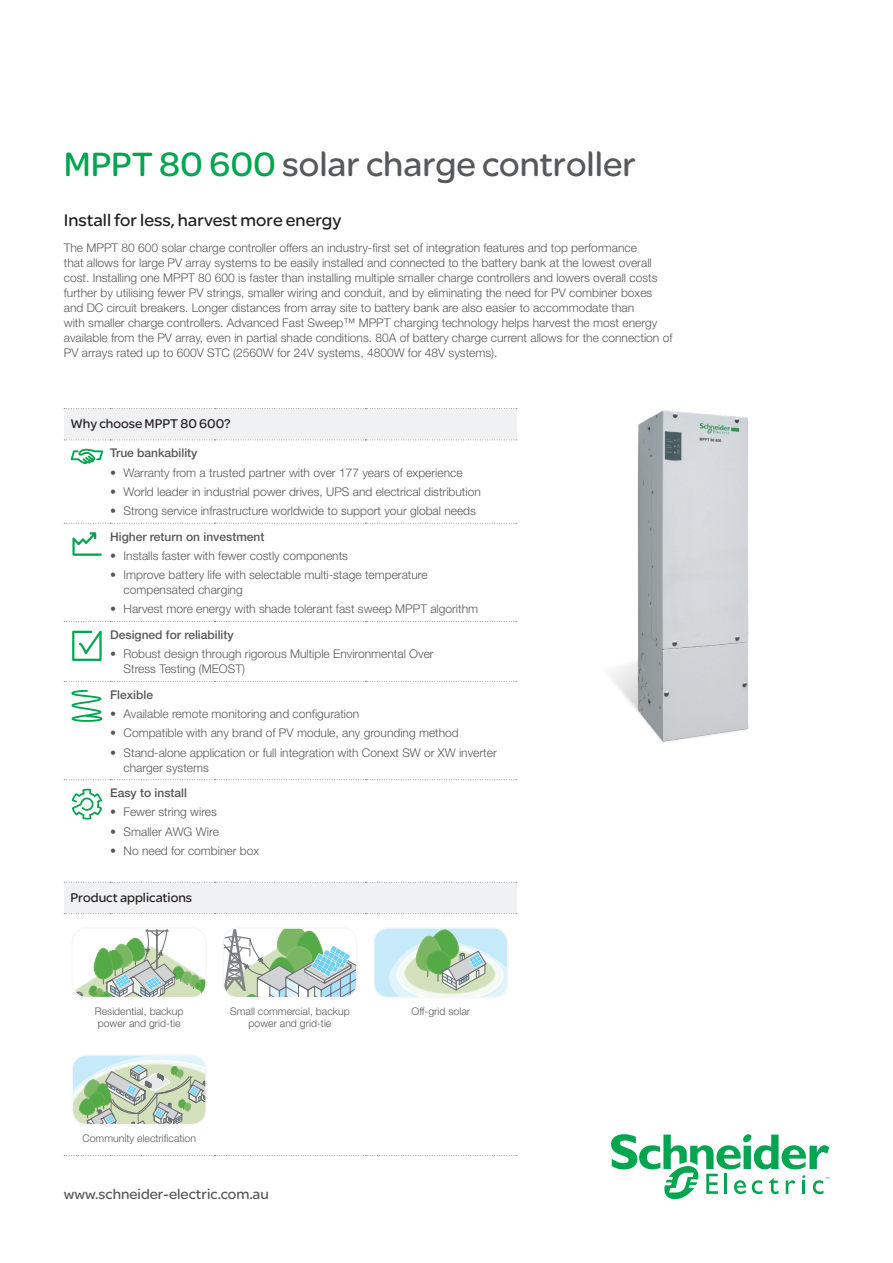
<style>
.page{position:relative;width:893px;height:1263px;background:#fff}
.page>*{position:absolute;margin:0;border:0;box-sizing:border-box;transform-origin:0 0}
.t1{font:36px "SE Optimist";color:#57585a}
.t2{font:18px "SE Optimist";color:#231f20}
.t3{font:15px "SE Optimist";color:#57585a}
.t4{font:13.5px "SE Optimist";color:#231f20}
.t5{font:300 12px/15px "Helvetica Neue";color:#57585a}
.t6{font:500 12px "Helvetica Neue";color:#57585a}
.t7{font:300 10.5px/12px "Helvetica Neue";color:#57585a}
.s1{color:#00a54f}
</style>
<div class="page">
<div style="left:64px;top:409px;width:452px;height:31px;background:#f0f1f2"></div>
<div style="left:64px;top:882px;width:452px;height:31px;background:#f0f1f2"></div>
<svg style="left:64px;top:408px;width:453px;height:1px"></svg>
<svg style="left:64px;top:439px;width:453px;height:1px"></svg>
<svg style="left:64px;top:523px;width:453px;height:1px"></svg>
<svg style="left:64px;top:621px;width:453px;height:1px"></svg>
<svg style="left:64px;top:681px;width:453px;height:1px"></svg>
<svg style="left:64px;top:779px;width:453px;height:1px"></svg>
<svg style="left:64px;top:882px;width:453px;height:1px"></svg>
<svg style="left:64px;top:913px;width:453px;height:1px"></svg>
<svg style="left:64px;top:1155px;width:453px;height:1px"></svg>
<svg style="left:71px;top:448px;width:32px;height:16px"></svg>
<svg style="left:72px;top:532px;width:30px;height:24px"></svg>
<svg style="left:72px;top:631px;width:30px;height:30px"></svg>
<svg style="left:71px;top:690px;width:32px;height:32px"></svg>
<svg style="left:72px;top:789px;width:30px;height:31px"></svg>
<svg style="left:75px;top:930px;width:129px;height:65px"></svg>
<div style="left:71px;top:927px;width:136px;height:71px;border:2px solid #f7f7f8;border-radius:15px"></div>
<svg style="left:225px;top:930px;width:130px;height:65px"></svg>
<div style="left:222px;top:927px;width:136px;height:71px;border:2px solid #f7f7f8;border-radius:15px"></div>
<svg style="left:376px;top:930px;width:130px;height:65px"></svg>
<div style="left:373px;top:927px;width:136px;height:71px;border:2px solid #f7f7f8;border-radius:15px"></div>
<svg style="left:74px;top:1057px;width:130px;height:65px"></svg>
<div style="left:71px;top:1054px;width:136px;height:71px;border:2px solid #f7f7f8;border-radius:15px"></div>
<svg style="left:611px;top:1134px;width:218px;height:66px"></svg>
<img style="left:610px;top:410px;width:139px;height:332px">
<h1 class="t1" style="left:64px;top:139px;width:574px"><span class="s1">MPPT 80 600</span> solar charge controller</h1>
<h2 class="t2" style="left:64px;top:207px;width:279px">Install for less, harvest more energy</h2>
<p class="t5" style="left:64px;top:240px;width:610px">The MPPT 80 600 solar charge controller offers an industry-first set of integration features and top performance<br>that allows for large PV array systems to be easily installed and connected to the battery bank at the lowest overall cost. Installing one MPPT 80 600 is faster than installing multiple smaller charge controllers and lowers overall costs further by utilising fewer PV strings, smaller wiring and conduit, and by eliminating the need for PV combiner boxes and DC circuit breakers. Longer distances from array site to battery bank are also easier to accommodate than<br>with smaller charge controllers. Advanced Fast Sweep™ MPPT charging technology helps harvest the most energy available from the PV array, even in partial shade conditions. 80A of battery charge current allows for the connection of PV arrays rated up to 600V STC (2560W for 24V systems, 4800W for 48V systems).</p>
<p class="t4" style="left:71px;top:414px;width:162px">Why choose MPPT 80 600?</p>
<p class="t6" style="left:110px;top:446px;width:89px">True bankability</p>
<p class="t5" style="left:110px;top:465px;width:354px">• Warranty from a trusted partner with over 177 years of experience</p>
<p class="t5" style="left:110px;top:484px;width:372px">• World leader in industrial power drives, UPS and electrical distribution</p>
<p class="t5" style="left:110px;top:503px;width:367px">• Strong service infrastructure worldwide to support your global needs</p>
<p class="t6" style="left:110px;top:529px;width:156px">Higher return on investment</p>
<p class="t5" style="left:110px;top:548px;width:239px">• Installs faster with fewer costly components</p>
<p class="t5" style="left:124px;top:567px;width:306px;text-indent:-14px">• Improve battery life with selectable multi-stage temperature compensated charging</p>
<p class="t5" style="left:110px;top:601px;width:370px">• Harvest more energy with shade tolerant fast sweep MPPT algorithm</p>
<p class="t6" style="left:110px;top:628px;width:125px">Designed for reliability</p>
<p class="t5" style="left:124px;top:646px;width:312px;text-indent:-14px">• Robust design through rigorous Multiple Environmental Over<br>Stress Testing (MEOST)</p>
<p class="t6" style="left:110px;top:687px;width:44px">Flexible</p>
<p class="t5" style="left:110px;top:706px;width:251px">• Available remote monitoring and configuration</p>
<p class="t5" style="left:110px;top:725px;width:350px">• Compatible with any brand of PV module, any grounding method</p>
<p class="t5" style="left:124px;top:745px;width:375px;text-indent:-14px">• Stand-alone application or full integration with Conext SW or XW inverter charger systems</p>
<p class="t6" style="left:110px;top:786px;width:78px">Easy to install</p>
<p class="t5" style="left:110px;top:804px;width:108px">• Fewer string wires</p>
<p class="t5" style="left:110px;top:824px;width:110px">• Smaller AWG Wire</p>
<p class="t5" style="left:110px;top:843px;width:151px">• No need for combiner box</p>
<p class="t4" style="left:71px;top:888px;width:123px">Product applications</p>
<p class="t7" style="left:95px;top:1005px;width:90px">Residential, backup power and grid-tie</p>
<p class="t7" style="left:230px;top:1005px;width:121px;text-align:center">Small commercial, backup power and grid-tie</p>
<p class="t7" style="left:412px;top:1005px;width:60px">Off-grid solar</p>
<p class="t7" style="left:82px;top:1132px;width:115px">Community electrification</p>
<p class="t3" style="left:64px;top:1184px;width:206px">www.schneider-electric.com.au</p>
</div>
